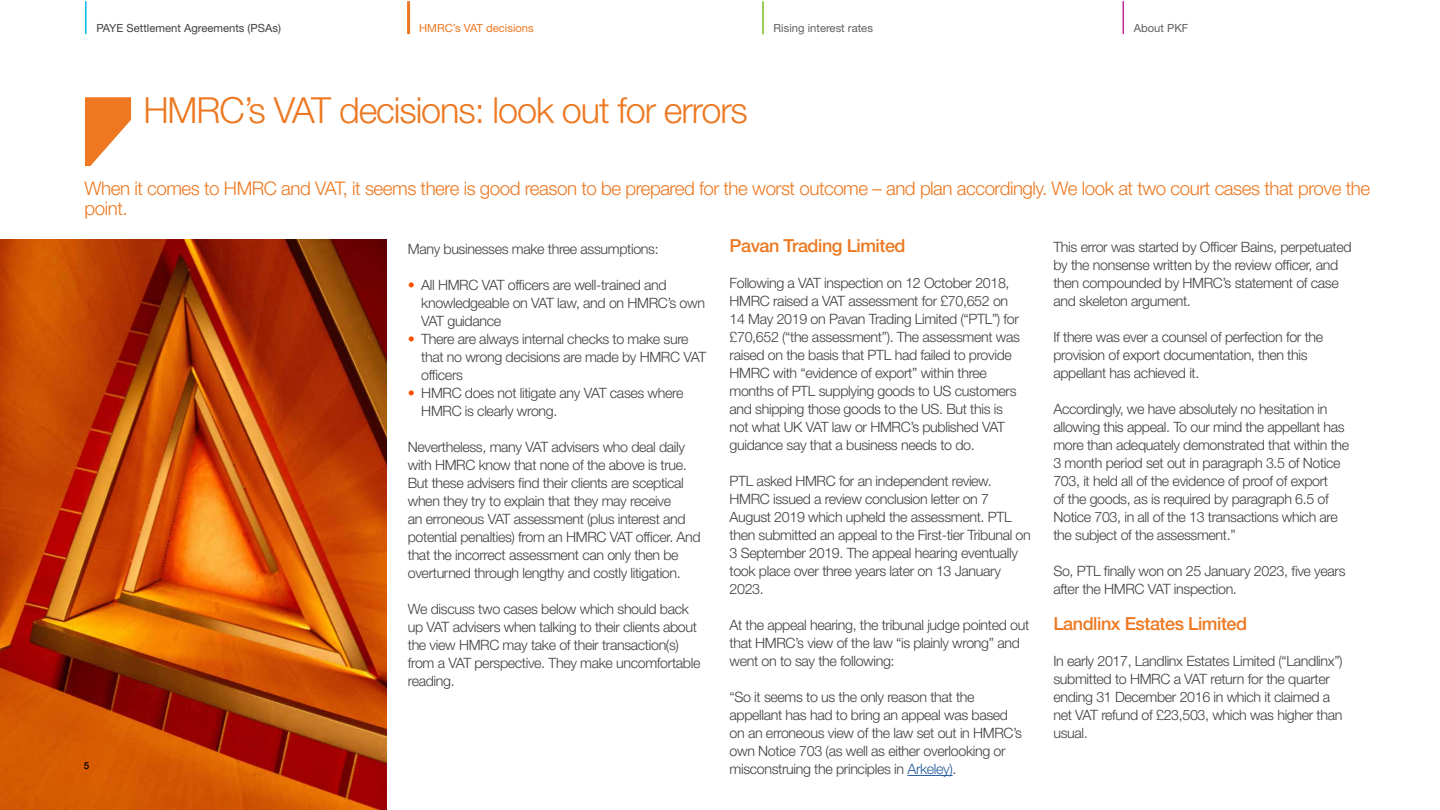
<style>
.page{position:relative;width:1440px;height:810px;background:#fff}
.page>*{position:absolute;margin:0;border:0;box-sizing:border-box;transform-origin:0 0}
.t1{font:300 36px "Helvetica Neue LT Std";letter-spacing:-.03em;color:#ed7821}
.t2{font:300 18.75px/19.5px "Helvetica Neue LT Std";letter-spacing:-.025em;color:#ed7821}
.t3{font:500 18px "Helvetica Neue LT Std";letter-spacing:-.025em;color:#ed7821}
.t4{font:300 14.25px/18px "Helvetica Neue LT Std";letter-spacing:-.025em;color:#404040}
.t5{font:11.25px "Helvetica Neue LT Std";color:#404040}
.t6{font:11.25px "Helvetica Neue LT Std";color:#5f5f5f}
.t7{font:11.25px "Helvetica Neue LT Std";color:#ed7821}
.t8{font:500 9.75px "Helvetica Neue LT Std";color:#000}
.s1{color:#265b9b}
.s2{font-weight:700;color:#fe5000}
</style>
<div class="page">
<svg style="left:85px;top:97px;width:46px;height:69px"></svg>
<hr style="left:907px;top:775px;width:46px;height:1px;background:#265b9b">
<img style="left:0;top:239px;width:387px;height:571px">
<hr style="left:762px;top:1px;width:2px;height:33px;background:#78bf21">
<hr style="left:1123px;top:1px;width:1px;height:33px;background:#c4299b">
<hr style="left:407px;top:1px;width:3px;height:33px;background:#ed7821">
<hr style="left:85px;top:1px;width:2px;height:33px;background:#00bce7">
<p class="t5" style="left:96px;top:23px;width:186px">PAYE Settlement Agreements (PSAs)</p>
<p class="t7" style="left:419px;top:23px;width:116px">HMRC’s VAT decisions</p>
<p class="t6" style="left:774px;top:24px;width:101px">Rising interest rates</p>
<p class="t6" style="left:1134px;top:24px;width:56px">About PKF</p>
<h1 class="t1" style="left:143px;top:97px;width:606px">HMRC’s VAT decisions: look out for errors</h1>
<h2 class="t2" style="left:85px;top:180px;width:1287px">When it comes to HMRC and VAT, it seems there is good reason to be prepared for the worst outcome – and plan accordingly. We look at two court cases that prove the point.</h2>
<p class="t4" style="left:1053px;top:239px;width:300px">This error was started by Officer Bains, perpetuated by the nonsense written by the review officer, and then compounded by HMRC’s statement of case and skeleton argument.</p>
<p class="t4" style="left:1053px;top:329px;width:271px">If there was ever a counsel of perfection for the provision of export documentation, then this appellant has achieved it.</p>
<p class="t4" style="left:1053px;top:401px;width:297px">Accordingly, we have absolutely no hesitation in allowing this appeal. To our mind the appellant has more than adequately demonstrated that within the 3 month period set out in paragraph 3.5 of Notice 703, it held all of the evidence of proof of export<br>of the goods, as is required by paragraph 6.5 of Notice 703, in all of the 13 transactions which are the subject of the assessment.”</p>
<p class="t4" style="left:1053px;top:563px;width:294px">So, PTL finally won on 25 January 2023, five years after the HMRC VAT inspection.</p>
<p class="t3" style="left:1053px;top:617px;width:195px">Landlinx Estates Limited</p>
<p class="t4" style="left:1053px;top:653px;width:291px">In early 2017, Landlinx Estates Limited (“Landlinx”) submitted to HMRC a VAT return for the quarter ending 31 December 2016 in which it claimed a net VAT refund of £23,503, which was higher than usual.</p>
<p class="t3" style="left:730px;top:239px;width:178px">Pavan Trading Limited</p>
<p class="t4" style="left:730px;top:275px;width:292px">Following a VAT inspection on 12 October 2018, HMRC raised a VAT assessment for £70,652 on 14 May 2019 on Pavan Trading Limited (“PTL”) for £70,652 (“the assessment”). The assessment was raised on the basis that PTL had failed to provide HMRC with “evidence of export” within three months of PTL supplying goods to US customers and shipping those goods to the US. But this is not what UK VAT law or HMRC’s published VAT guidance say that a business needs to do.</p>
<p class="t4" style="left:730px;top:473px;width:303px">PTL asked HMRC for an independent review.<br>HMRC issued a review conclusion letter on 7<br>August 2019 which upheld the assessment. PTL then submitted an appeal to the First-tier Tribunal on 3 September 2019. The appeal hearing eventually took place over three years later on 13 January 2023.</p>
<p class="t4" style="left:730px;top:617px;width:301px">At the appeal hearing, the tribunal judge pointed out that HMRC’s view of the law “is plainly wrong” and went on to say the following:</p>
<p class="t4" style="left:730px;top:689px;width:294px">“So it seems to us the only reason that the appellant has had to bring an appeal was based on an erroneous view of the law set out in HMRC’s own Notice 703 (as well as either overlooking or misconstruing the principles in <span class="s1">Arkeley)</span>.</p>
<p class="t4" style="left:408px;top:241px;width:252px">Many businesses make three assumptions:</p>
<p class="t4" style="left:421px;top:277px;width:285px;text-indent:-13px"><span class="s2">•</span> All HMRC VAT officers are well-trained and knowledgeable on VAT law, and on HMRC’s own<br>VAT guidance</p>
<p class="t4" style="left:421px;top:331px;width:286px;text-indent:-13px"><span class="s2">•</span> There are always internal checks to make sure that no wrong decisions are made by HMRC VAT officers</p>
<p class="t4" style="left:421px;top:385px;width:264px;text-indent:-13px"><span class="s2">•</span> HMRC does not litigate any VAT cases where<br>HMRC is clearly wrong.</p>
<p class="t4" style="left:408px;top:439px;width:294px">Nevertheless, many VAT advisers who deal daily with HMRC know that none of the above is true.<br>But these advisers find their clients are sceptical when they try to explain that they may receive<br>an erroneous VAT assessment (plus interest and potential penalties) from an HMRC VAT officer. And that the incorrect assessment can only then be overturned through lengthy and costly litigation.</p>
<p class="t4" style="left:408px;top:601px;width:294px">We discuss two cases below which should back up VAT advisers when talking to their clients about the view HMRC may take of their transaction(s) from a VAT perspective. They make uncomfortable reading.</p>
<p class="t8" style="left:84px;top:762px;width:7px">5</p>
</div>
